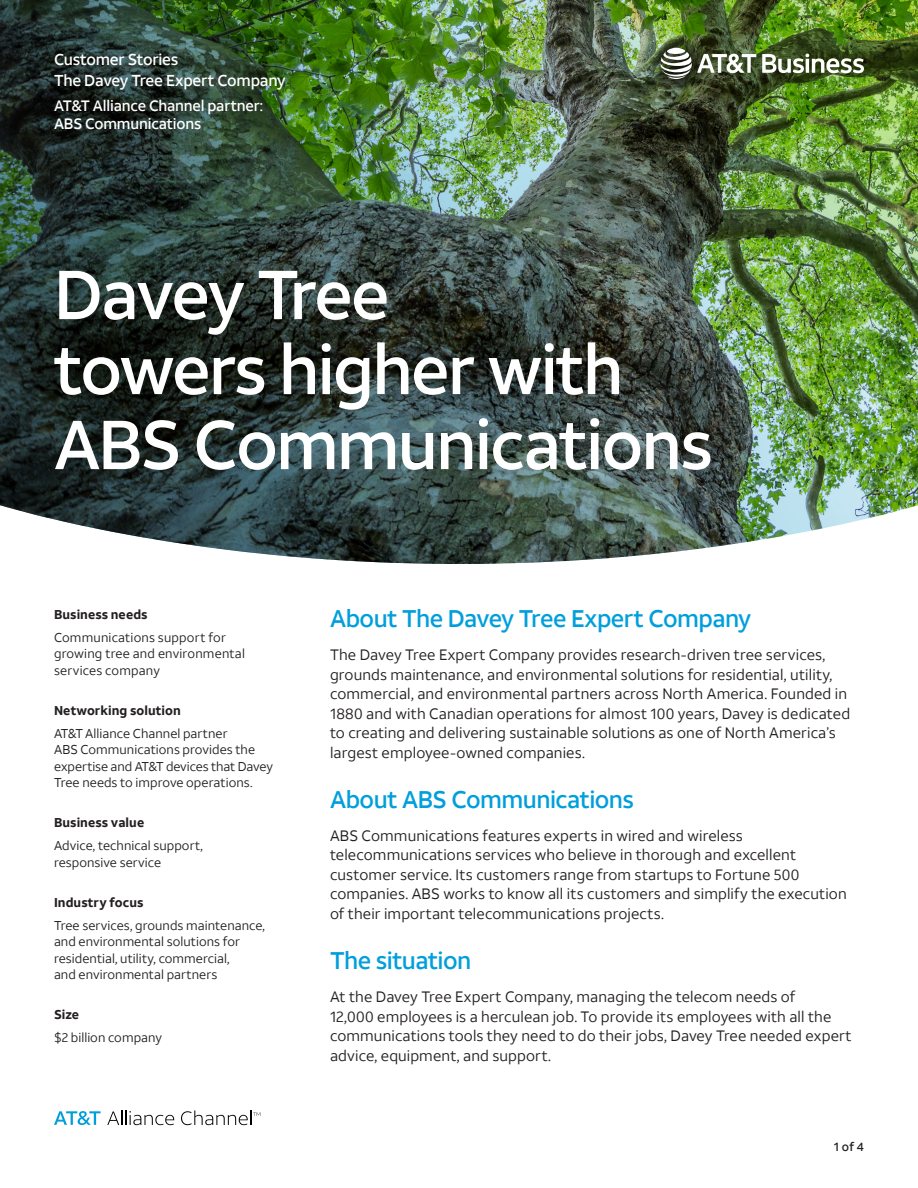
<style>
.page{position:relative;width:918px;height:1188px;background:#fff}
.page>*{position:absolute;margin:0;border:0;box-sizing:border-box;transform-origin:0 0}
.Cover_Title_46_50_Med{font:500 69px/75px "ATT Aleck Sans";letter-spacing:-.03em;color:#fff}
.Blue_Subhead_16_20_Med{font:500 24px "ATT Aleck Sans";letter-spacing:-.02em;color:#009fdb}
.Cover_Page_Title_10_12_Med{font:500 15.75px "ATT Aleck Sans";letter-spacing:-.015em;color:#fff}
.t1{font:15px/19.5px "ATT Aleck Sans";letter-spacing:.01em;color:#231f20}
.Cover_Page_Title_10_12_Med-2{font:500 15px/18px "ATT Aleck Sans";letter-spacing:-.01em;color:#fff}
.Sidebar_Heading_8_5_11_Bold{font:12.75px/16.5px "ATT Aleck Sans";letter-spacing:.005em;color:#231f20}
.Sidebar_Heading_8_5_11_Bold-2{font:700 12.75px "ATT Aleck Sans";letter-spacing:.005em;color:#231f20}
.Page_Number_8_10_Med{font:500 12px "ATT Aleck Sans";color:#231f20}
</style>
<div class="page">
<img style="left:0;top:0;width:918px;height:564px">
<svg style="left:652px;top:39px;width:58px;height:52px"></svg>
<svg style="left:762px;top:54px;width:102px;height:19px"></svg>
<svg style="left:661px;top:48px;width:95px;height:31px"></svg>
<svg style="left:54px;top:1111px;width:47px;height:14px"></svg>
<svg style="left:107px;top:1111px;width:67px;height:14px"></svg>
<svg style="left:181px;top:1111px;width:79px;height:14px"></svg>
<p class="Cover_Page_Title_10_12_Med" style="left:54px;top:50px;width:126px">Customer Stories</p>
<p class="Cover_Page_Title_10_12_Med" style="left:54px;top:71px;width:233px">The Davey Tree Expert Company</p>
<p class="Cover_Page_Title_10_12_Med-2" style="left:54px;top:97px;width:211px">AT&amp;T Alliance Channel partner:<br>ABS Communications</p>
<p class="Cover_Title_46_50_Med" style="left:54px;top:258px;width:661px">Davey Tree<br>towers higher with<br>ABS Communications</p>
<p class="Sidebar_Heading_8_5_11_Bold-2" style="left:54px;top:606px;width:95px">Business needs</p>
<p class="Sidebar_Heading_8_5_11_Bold" style="left:54px;top:629px;width:192px">Communications support for growing tree and environmental services company</p>
<p class="Sidebar_Heading_8_5_11_Bold-2" style="left:54px;top:702px;width:128px">Networking solution</p>
<p class="Sidebar_Heading_8_5_11_Bold" style="left:54px;top:725px;width:221px">AT&amp;T Alliance Channel partner<br>ABS Communications provides the expertise and AT&amp;T devices that Davey Tree needs to improve operations.</p>
<p class="Sidebar_Heading_8_5_11_Bold-2" style="left:54px;top:814px;width:92px">Business value</p>
<p class="Sidebar_Heading_8_5_11_Bold" style="left:54px;top:838px;width:150px">Advice, technical support, responsive service</p>
<p class="Sidebar_Heading_8_5_11_Bold-2" style="left:54px;top:894px;width:91px">Industry focus</p>
<p class="Sidebar_Heading_8_5_11_Bold" style="left:54px;top:917px;width:213px">Tree services, grounds maintenance, and environmental solutions for residential, utility, commercial,<br>and environmental partners</p>
<p class="Sidebar_Heading_8_5_11_Bold-2" style="left:54px;top:1006px;width:27px">Size</p>
<p class="Sidebar_Heading_8_5_11_Bold" style="left:54px;top:1030px;width:109px">$2 billion company</p>
<p class="Blue_Subhead_16_20_Med" style="left:330px;top:604px;width:423px">About The Davey Tree Expert Company</p>
<p class="t1" style="left:330px;top:645px;width:522px">The Davey Tree Expert Company provides research-driven tree services, grounds maintenance, and environmental solutions for residential, utility, commercial, and environmental partners across North America. Founded in 1880 and with Canadian operations for almost 100 years, Davey is dedicated to creating and delivering sustainable solutions as one of North America’s largest employee-owned companies.</p>
<p class="Blue_Subhead_16_20_Med" style="left:330px;top:784px;width:306px">About ABS Communications</p>
<p class="t1" style="left:330px;top:826px;width:518px">ABS Communications features experts in wired and wireless telecommunications services who believe in thorough and excellent customer service. Its customers range from startups to Fortune 500 companies. ABS works to know all its customers and simplify the execution of their important telecommunications projects.</p>
<p class="Blue_Subhead_16_20_Med" style="left:330px;top:946px;width:143px">The situation</p>
<p class="t1" style="left:330px;top:987px;width:523px">At the Davey Tree Expert Company, managing the telecom needs of<br>12,000 employees is a herculean job. To provide its employees with all the communications tools they need to do their jobs, Davey Tree needed expert advice, equipment, and support.</p>
<p class="Page_Number_8_10_Med" style="left:834px;top:1139px;width:32px">1 of 4</p>
</div>
